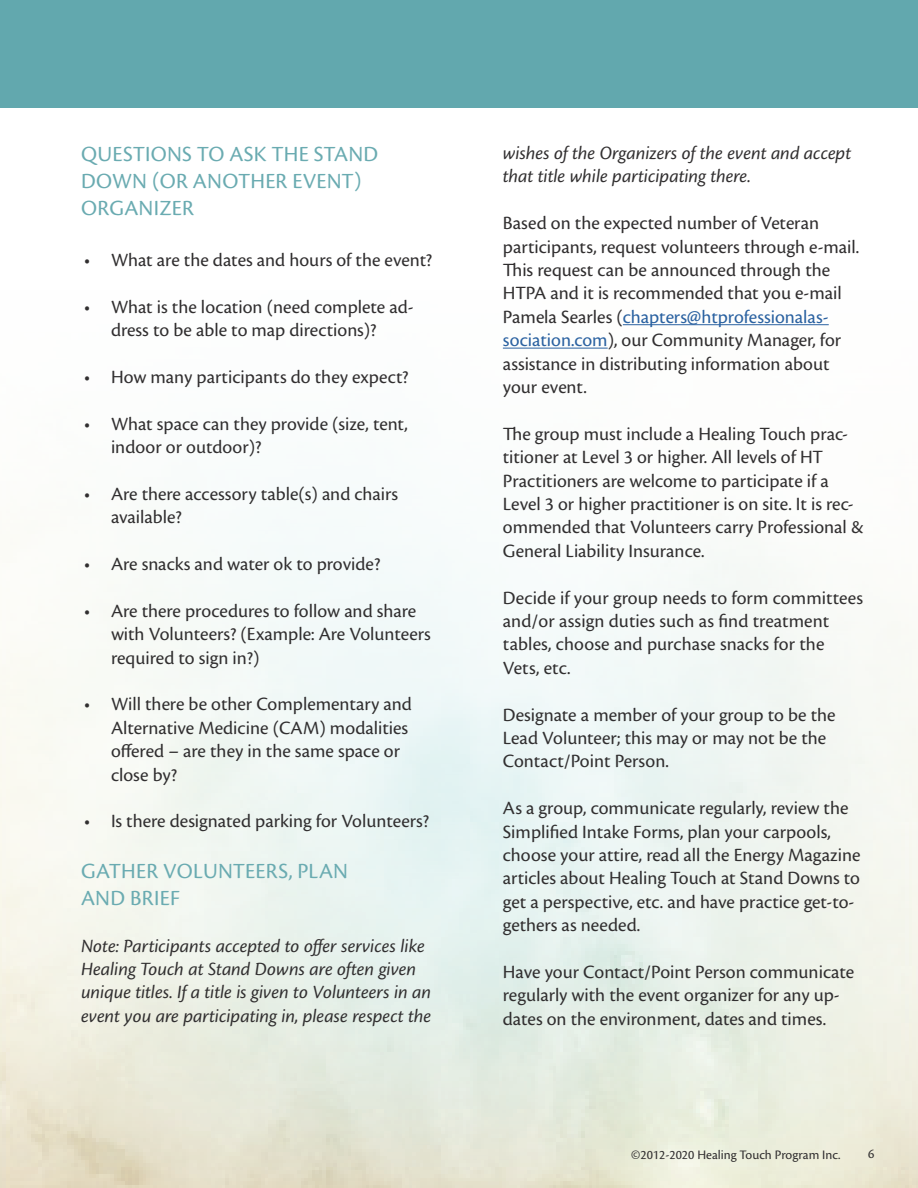
<style>
.page{position:relative;width:918px;height:1188px;background:#fff}
.page>*{position:absolute;margin:0;border:0;box-sizing:border-box;transform-origin:0 0}
.Paragraph_Header{font:22.5px/27px "Cronos Pro";letter-spacing:.01em;color:#6aabb1}
.Paragraph_Header-2{font:19.5px/23.4px "Cronos Pro";color:#312f30}
.Paragraph_Header-3{font:italic 19.5px/23.4px "Cronos Pro";letter-spacing:-.005em;color:#312f30}
.t1{font:13.5px "Cronos Pro";color:#312f30}
.s1{color:#2b62a1}
</style>
<div class="page">
<hr style="left:623px;top:324px;width:206px;height:1px;background:#2b62a1">
<hr style="left:503px;top:348px;width:105px;height:1px;background:#2b62a1">
<div style="left:0;top:0;width:918px;height:108px;background:#62a8ae"></div>
<p class="Paragraph_Header" style="left:81px;top:141px;width:299px">QUESTIONS TO ASK THE STAND<br>DOWN (OR ANOTHER EVENT)</p>
<p class="Paragraph_Header" style="left:81px;top:195px;width:114px">ORGANIZER</p>
<p class="Paragraph_Header-2" style="left:84px;top:248px;width:350px">• What are the dates and hours of the event?</p>
<p class="Paragraph_Header-2" style="left:84px;top:295px;width:331px;text-align:center">• What is the location (need complete ad&shy;dress to be able to map directions)?</p>
<p class="Paragraph_Header-2" style="left:84px;top:365px;width:326px">• How many participants do they expect?</p>
<p class="Paragraph_Header-2" style="left:111px;top:412px;width:298px;text-indent:-27px">• What space can they provide (size, tent, indoor or outdoor)?</p>
<p class="Paragraph_Header-2" style="left:111px;top:482px;width:289px;text-indent:-27px">• Are there accessory table(s) and chairs available?</p>
<p class="Paragraph_Header-2" style="left:84px;top:552px;width:298px">• Are snacks and water ok to provide?</p>
<p class="Paragraph_Header-2" style="left:111px;top:599px;width:321px;text-indent:-27px">• Are there procedures to follow and share with Volunteers? (Example: Are Volunteers required to sign in?)</p>
<p class="Paragraph_Header-2" style="left:111px;top:693px;width:303px;text-indent:-27px">• Will there be other Complementary and<br>Alternative Medicine (CAM) modalities offered – are they in the same space or close by?</p>
<p class="Paragraph_Header-2" style="left:84px;top:810px;width:347px">• Is there designated parking for Volunteers?</p>
<p class="Paragraph_Header" style="left:81px;top:857px;width:269px">GATHER VOLUNTEERS, PLAN</p>
<p class="Paragraph_Header" style="left:81px;top:884px;width:100px">AND BRIEF</p>
<p class="Paragraph_Header-3" style="left:81px;top:934px;width:352px">Note: Participants accepted to offer services like Healing Touch at Stand Downs are often given unique titles. If a title is given to Volunteers in an event you are participating in, please respect the</p>
<p class="Paragraph_Header-3" style="left:503px;top:141px;width:350px">wishes of the Organizers of the event and accept that title while participating there.</p>
<p class="Paragraph_Header-2" style="left:503px;top:211px;width:358px">Based on the expected number of Veteran participants, request volunteers through e-mail.<br>This request can be announced through the HTPA and it is recommended that you e-mail Pamela Searles (<span class="s1">chapters@htprofessionalas&shy;sociation.com</span>), our Community Manager, for assistance in distributing information about your event.</p>
<p class="Paragraph_Header-2" style="left:503px;top:422px;width:362px">The group must include a Healing Touch prac&shy;titioner at Level 3 or higher. All levels of HT Practitioners are welcome to participate if a Level 3 or higher practitioner is on site. It is rec&shy;ommended that Volunteers carry Professional &amp; General Liability Insurance.</p>
<p class="Paragraph_Header-2" style="left:503px;top:586px;width:362px">Decide if your group needs to form committees and/or assign duties such as find treatment</p>
<p class="Paragraph_Header-2" style="left:503px;top:633px;width:323px">tables, choose and purchase snacks for the<br>Vets, etc.</p>
<p class="Paragraph_Header-2" style="left:503px;top:703px;width:334px">Designate a member of your group to be the<br>Lead Volunteer; this may or may not be the<br>Contact/Point Person.</p>
<p class="Paragraph_Header-2" style="left:503px;top:796px;width:359px">As a group, communicate regularly, review the Simplified Intake Forms, plan your carpools, choose your attire, read all the Energy Magazine articles about Healing Touch at Stand Downs to get a perspective, etc. and have practice get-to&shy;gethers as needed.</p>
<p class="Paragraph_Header-2" style="left:503px;top:960px;width:353px">Have your Contact/Point Person communicate regularly with the event organizer for any up&shy;dates on the environment, dates and times.</p>
<p class="t1" style="left:631px;top:1147px;width:211px">©2012-2020 Healing Touch Program Inc.</p>
<p class="t1" style="left:868px;top:1146px;width:8px">6</p>
</div>
